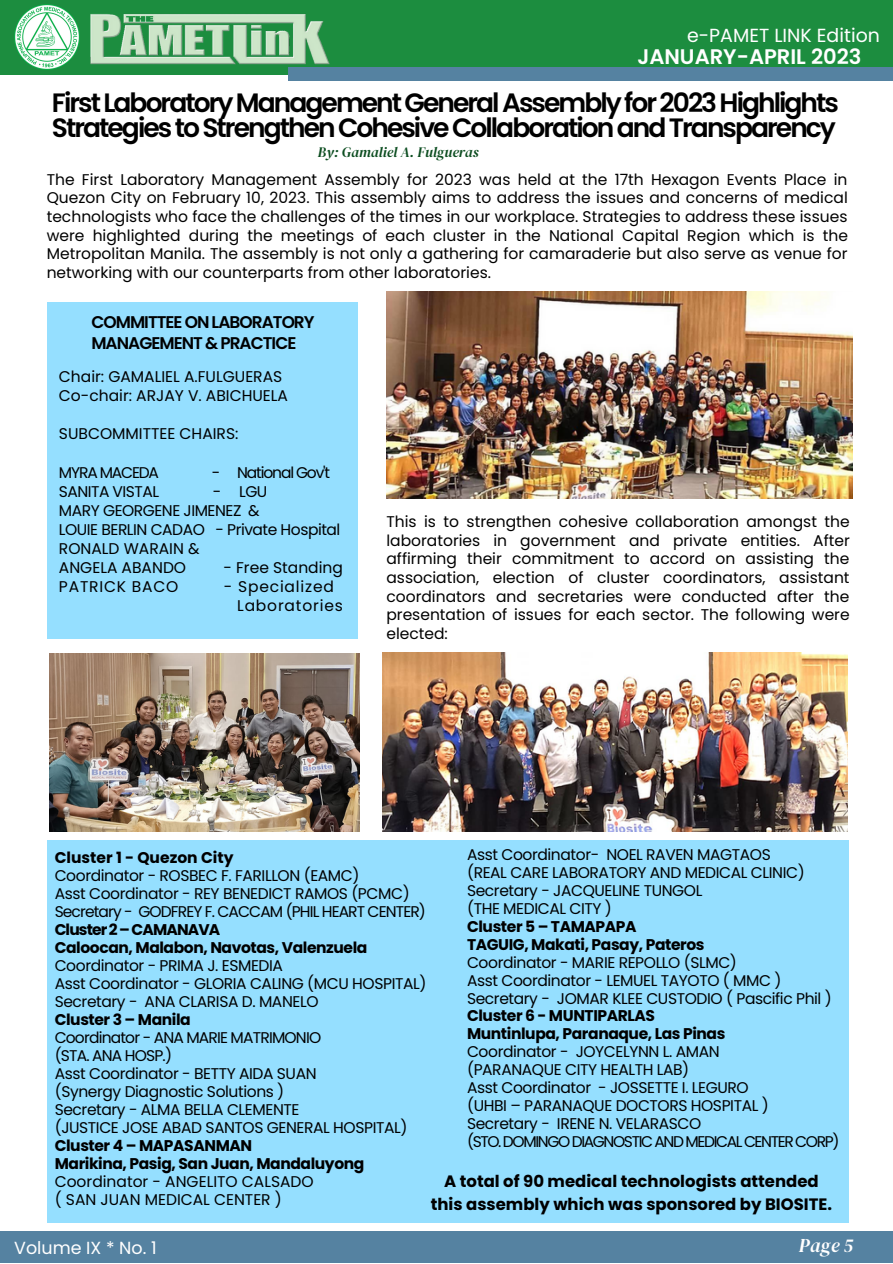
<style>
.page{position:relative;width:893px;height:1264px;background:#fff}
.page>*{position:absolute;margin:0;border:0;box-sizing:border-box;transform-origin:0 0}
.t1{font:600 26.55px/24.8px "Poppins";letter-spacing:-.075em;color:#000}
.t2{font:600 21.15px "Poppins";color:#fff}
.t3{font:italic 19.35px "DM Serif Display";color:#fff}
.t4{font:18.9px "Poppins";color:#fff}
.t5{font:17.55px "Poppins";color:#fff}
.t6{font:600 16.95px/20.5px "Poppins";letter-spacing:-.055em;color:#000}
.t7{font:700 16.5px/22.5px "Poppins";color:#000;text-align:center}
.t8{font:15.45px/18.6px "Poppins";letter-spacing:-.025em;color:#000;text-align:justify}
.t9{font:700 15.45px "Poppins";letter-spacing:-.025em;color:#000}
.t10{font:15.45px "Poppins";color:#000}
.t11{font:15.45px "Poppins";letter-spacing:-.055em;color:#000}
.t12{font:15.45px "Poppins";letter-spacing:-.09em;color:#000}
.t13{font:15.45px "Poppins";letter-spacing:.05em;color:#000}
.t14{font:15.45px "Poppins";letter-spacing:-.075em;color:#000}
.t15{font:700 15.45px "Poppins";color:#000}
.t16{font:700 15.45px "Poppins";letter-spacing:-.055em;color:#000}
.t17{font:italic 14.25px "DM Serif Display";color:#0c4d20}
</style>
<div class="page">
<div style="left:0;top:0;width:892px;height:74px;background:#1c8d3f"></div>
<img style="left:90px;top:14px;width:240px;height:51px">
<img style="left:14px;top:5px;width:65px;height:65px">
<img style="left:386px;top:291px;width:466px;height:207px">
<div style="left:47px;top:302px;width:310px;height:336px;background:#95dfff"></div>
<img style="left:49px;top:653px;width:310px;height:178px">
<div style="left:47px;top:840px;width:801px;height:382px;background:#95dfff"></div>
<img style="left:382px;top:652px;width:465px;height:180px">
<div style="left:0;top:1230px;width:892px;height:32px;background:#5582a1"></div>
<div style="left:288px;top:67px;width:604px;height:14px;background:#5582a1"></div>
<p class="t4" style="left:687px;top:23px;width:194px">e-PAMET LINK Edition</p>
<p class="t2" style="left:637px;top:42px;width:225px">JANUARY-APRIL 2023</p>
<p class="t1" style="left:52px;top:90px;width:788px">First Laboratory Management General Assembly for 2023 Highlights<br>Strategies to Strengthen Cohesive Collaboration and Transparency</p>
<p class="t17" style="left:318px;top:142px;width:162px">By: Gamaliel A. Fulgueras</p>
<p class="t8" style="left:47px;top:170px;width:802px">The First Laboratory Management Assembly for 2023 was held at the 17th Hexagon Events Place in Quezon City on February 10, 2023. This assembly aims to address the issues and concerns of medical technologists who face the challenges of the times in our workplace. Strategies to address these issues were highlighted during the meetings of each cluster in the National Capital Region which is the Metropolitan Manila. The assembly is not only a gathering for camaraderie but also serve as venue for networking with our counterparts from other laboratories.</p>
<p class="t6" style="left:91px;top:312px;width:225px">COMMITTEE ON LABORATORY<br>MANAGEMENT &amp; PRACTICE</p>
<p class="t10" style="left:59px;top:366px;width:225px">Chair: GAMALIEL A.FULGUERAS</p>
<p class="t10" style="left:59px;top:385px;width:230px">Co-chair: ARJAY V. ABICHUELA</p>
<p class="t10" style="left:59px;top:423px;width:181px">SUBCOMMITTEE CHAIRS:</p>
<p class="t14" style="left:59px;top:461px;width:102px">MYRA MACEDA</p>
<p class="t14" style="left:212px;top:461px;width:120px">- National Gov't</p>
<p class="t8" style="left:59px;top:482px;width:102px">SANITA VISTAL</p>
<p class="t8" style="left:213px;top:482px;width:56px">- LGU</p>
<p class="t8" style="left:59px;top:501px;width:202px">MARY GEORGENE JIMENEZ &amp;</p>
<p class="t8" style="left:59px;top:520px;width:283px">LOUIE BERLIN CADAO - Private Hospital</p>
<p class="t10" style="left:59px;top:538px;width:142px">RONALD WARAIN &amp;</p>
<p class="t10" style="left:59px;top:557px;width:129px">ANGELA ABANDO</p>
<p class="t10" style="left:223px;top:557px;width:121px">- Free Standing</p>
<p class="t13" style="left:59px;top:576px;width:121px">PATRICK BACO</p>
<p class="t13" style="left:224px;top:576px;width:112px">- Specialized</p>
<p class="t13" style="left:237px;top:595px;width:107px">Laboratories</p>
<p class="t8" style="left:386px;top:512px;width:465px">This is to strengthen cohesive collaboration amongst the laboratories in government and private entities. After affirming their commitment to accord on assisting the association, election of cluster coordinators, assistant coordinators and secretaries were conducted after the presentation of issues for each sector. The following were elected:</p>
<p class="t8" style="left:467px;top:844px;width:305px">Asst Coordinator- NOEL RAVEN MAGTAOS</p>
<p class="t8" style="left:467px;top:862px;width:339px">(REAL CARE LABORATORY AND MEDICAL CLINIC)</p>
<p class="t8" style="left:467px;top:880px;width:237px">Secretary - JACQUELINE TUNGOL</p>
<p class="t8" style="left:467px;top:898px;width:146px">(THE MEDICAL CITY )</p>
<p class="t9" style="left:467px;top:915px;width:171px">Cluster 5 – TAMAPAPA</p>
<p class="t9" style="left:467px;top:933px;width:239px">TAGUIG, Makati, Pasay, Pateros</p>
<p class="t8" style="left:467px;top:952px;width:271px">Coordinator - MARIE REPOLLO (SLMC)</p>
<p class="t8" style="left:467px;top:970px;width:316px">Asst Coordinator - LEMUEL TAYOTO ( MMC )</p>
<p class="t8" style="left:467px;top:988px;width:366px">Secretary - JOMAR KLEE CUSTODIO ( Pascific Phil )</p>
<p class="t9" style="left:467px;top:1005px;width:190px">Cluster 6 - MUNTIPARLAS</p>
<p class="t9" style="left:467px;top:1023px;width:260px">Muntinlupa, Paranaque, Las Pinas</p>
<p class="t8" style="left:467px;top:1042px;width:254px">Coordinator - JOYCELYNN L. AMAN</p>
<p class="t8" style="left:467px;top:1060px;width:224px">(PARANAQUE CITY HEALTH LAB)</p>
<p class="t8" style="left:467px;top:1078px;width:283px">Asst Coordinator - JOSSETTE I. LEGURO</p>
<p class="t8" style="left:467px;top:1096px;width:303px">(UHBI – PARANAQUE DOCTORS HOSPITAL )</p>
<p class="t8" style="left:467px;top:1114px;width:236px">Secretary - IRENE N. VELARASCO</p>
<p class="t12" style="left:467px;top:1131px;width:374px">(STO. DOMINGO DIAGNOSTIC AND MEDICAL CENTER CORP)</p>
<p class="t15" style="left:55px;top:846px;width:180px">Cluster 1 - Quezon City</p>
<p class="t8" style="left:55px;top:866px;width:306px">Coordinator - ROSBEC F. FARILLON (EAMC)</p>
<p class="t8" style="left:55px;top:884px;width:356px">Asst Coordinator - REY BENEDICT RAMOS (PCMC)</p>
<p class="t11" style="left:55px;top:900px;width:373px">Secretary - GODFREY F. CACCAM (PHIL HEART CENTER)</p>
<p class="t16" style="left:55px;top:918px;width:167px">Cluster2–CAMANAVA</p>
<p class="t9" style="left:55px;top:936px;width:314px">Caloocan, Malabon, Navotas, Valenzuela</p>
<p class="t8" style="left:55px;top:956px;width:230px">Coordinator - PRIMA J. ESMEDIA</p>
<p class="t8" style="left:55px;top:974px;width:373px">Asst Coordinator - GLORIA CALING (MCU HOSPITAL)</p>
<p class="t8" style="left:55px;top:992px;width:265px">Secretary - ANA CLARISA D. MANELO</p>
<p class="t9" style="left:55px;top:1008px;width:138px">Cluster 3 – Manila</p>
<p class="t11" style="left:55px;top:1026px;width:268px">Coordinator - ANA MARIE MATRIMONIO</p>
<p class="t11" style="left:55px;top:1044px;width:119px">(STA. ANA HOSP.)</p>
<p class="t8" style="left:55px;top:1064px;width:263px">Asst Coordinator - BETTY AIDA SUAN</p>
<p class="t8" style="left:55px;top:1082px;width:231px">(Synergy Diagnostic Solutions )</p>
<p class="t8" style="left:55px;top:1100px;width:246px">Secretary - ALMA BELLA CLEMENTE</p>
<p class="t8" style="left:55px;top:1118px;width:354px">(JUSTICE JOSE ABAD SANTOS GENERAL HOSPITAL)</p>
<p class="t9" style="left:55px;top:1134px;width:199px">Cluster 4 – MAPASANMAN</p>
<p class="t9" style="left:55px;top:1152px;width:311px">Marikina, Pasig, San Juan, Mandaluyong</p>
<p class="t10" style="left:55px;top:1170px;width:260px">Coordinator - ANGELITO CALSADO</p>
<p class="t10" style="left:55px;top:1188px;width:229px">( SAN JUAN MEDICAL CENTER )</p>
<p class="t7" style="left:431px;top:1170px;width:402px">A total of 90 medical technologists attended this assembly which was sponsored by BIOSITE.</p>
<p class="t5" style="left:14px;top:1235px;width:144px">Volume IX * No. 1</p>
<p class="t3" style="left:798px;top:1231px;width:56px">Page 5</p>
</div>
